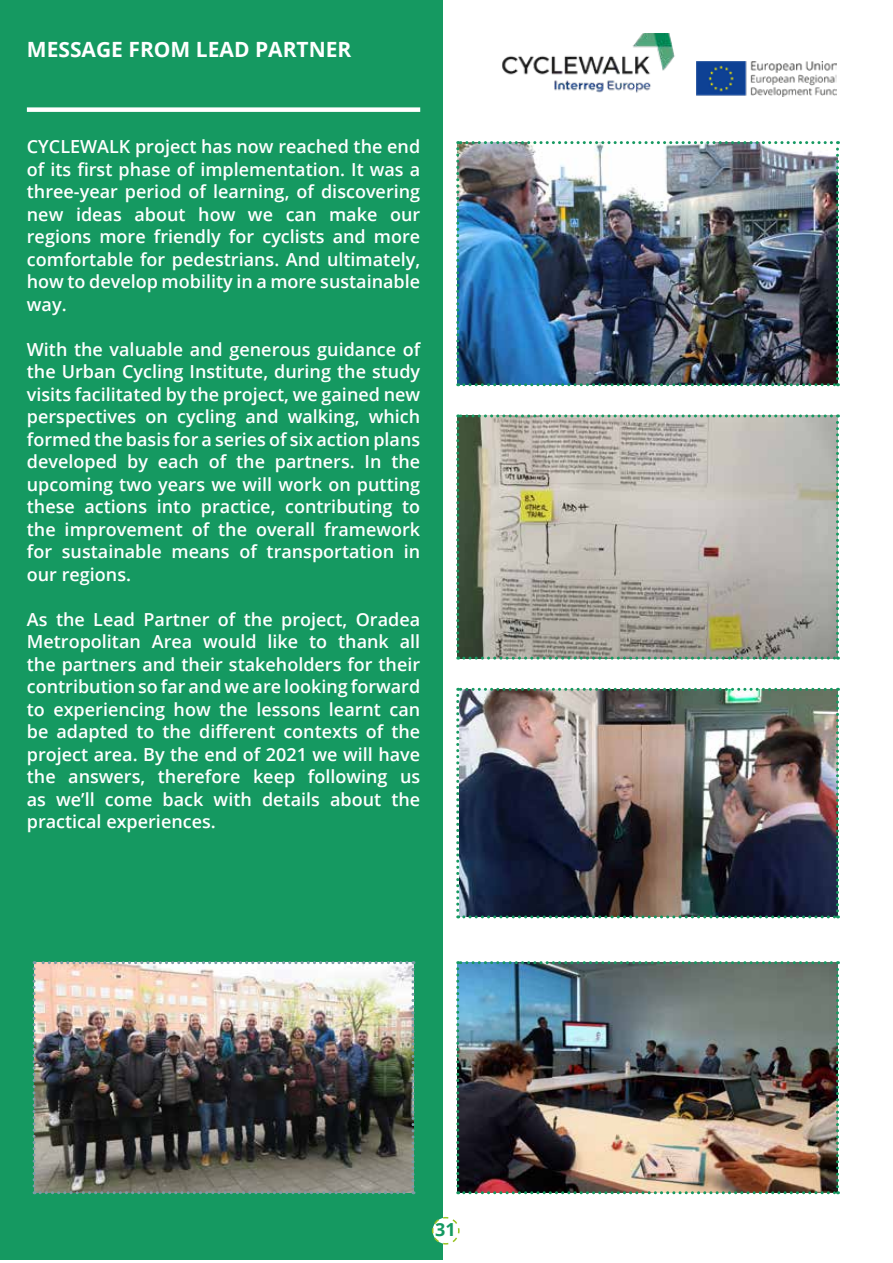
<style>
.page{position:relative;width:893px;height:1263px;background:#fff}
.page>*{position:absolute;margin:0;border:0;box-sizing:border-box;transform-origin:0 0}
.t1{font:700 21px "Open Sans";color:#fff}
.t2{font:600 18px/22.5px "Open Sans";color:#fff;text-align:justify}
.t3{font:700 18px "Open Sans";color:#159961}
</style>
<div class="page">
<img style="left:502px;top:33px;width:173px;height:60px">
<img style="left:696px;top:62px;width:141px;height:35px">
<div style="left:0;top:0;width:443px;height:1259px;background:#159961"></div>
<div style="left:27px;top:107px;width:393px;height:5px;background:#fff"></div>
<svg style="left:432px;top:1216px;width:28px;height:29px"></svg>
<img style="left:456px;top:141px;width:383px;height:245px">
<img style="left:456px;top:688px;width:383px;height:230px">
<svg style="left:456px;top:414px;width:383px;height:246px;background:#adaca1"></svg>
<img style="left:456px;top:961px;width:383px;height:233px">
<img style="left:33px;top:961px;width:381px;height:233px">
<p class="t1" style="left:27px;top:35px;width:326px">MESSAGE FROM LEAD PARTNER</p>
<p class="t2" style="left:27px;top:135px;width:395px">CYCLEWALK project has now reached the end of its first phase of implementation. It was a three-year period of learning, of discovering new ideas about how we can make our regions more friendly for cyclists and more comfortable for pedestrians. And ultimately, how to develop mobility in a more sustainable way.</p>
<p class="t2" style="left:27px;top:338px;width:395px">With the valuable and generous guidance of the Urban Cycling Institute, during the study visits facilitated by the project, we gained new perspectives on cycling and walking, which formed the basis for a series of six action plans developed by each of the partners. In the upcoming two years we will work on putting these actions into practice, contributing to the improvement of the overall framework for sustainable means of transportation in our regions.</p>
<p class="t2" style="left:27px;top:608px;width:395px">As the Lead Partner of the project, Oradea Metropolitan Area would like to thank all the partners and their stakeholders for their contribution so far and we are looking forward to experiencing how the lessons learnt can be adapted to the different contexts of the project area. By the end of 2021 we will have the answers, therefore keep following us as we’ll come back with details about the practical experiences.</p>
<p class="t3" style="left:435px;top:1217px;width:22px">31</p>
</div>
